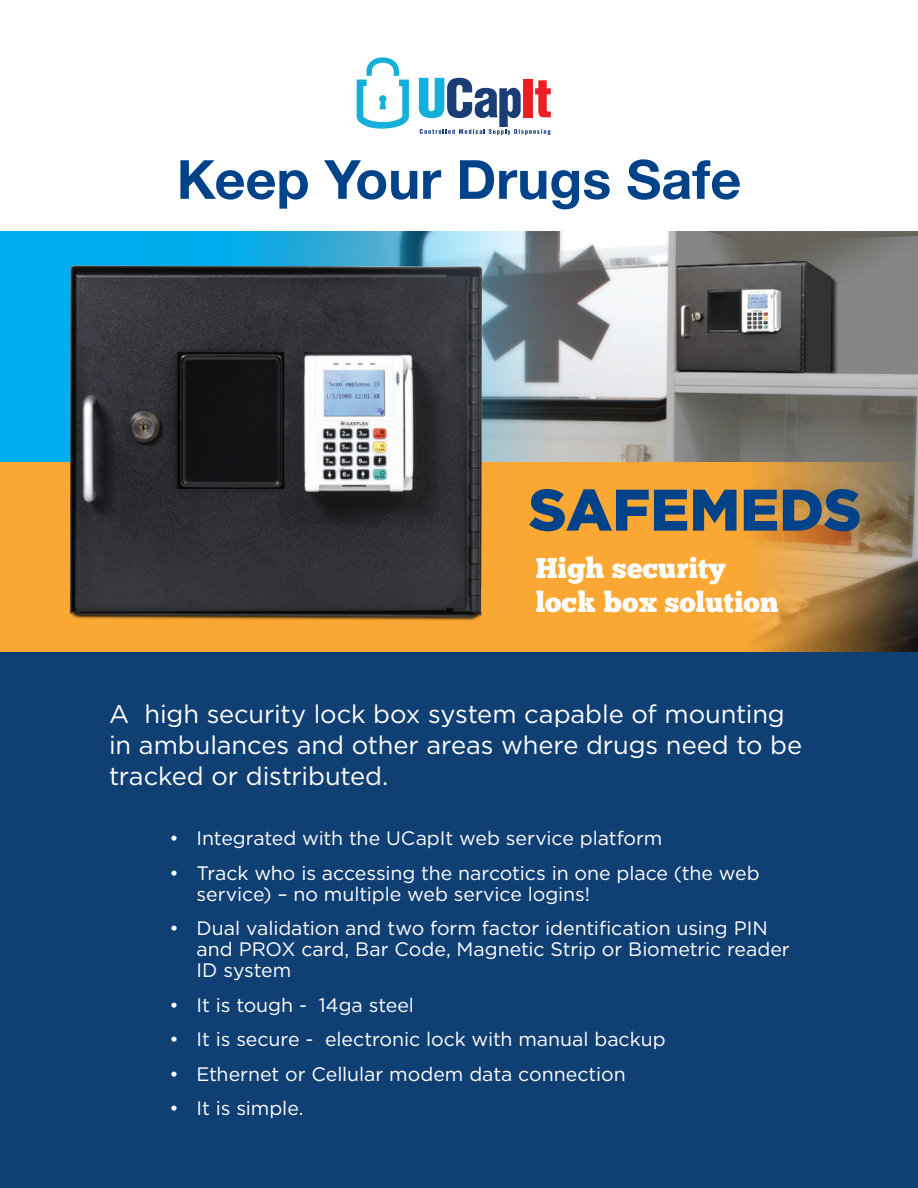
<style>
.page{position:relative;width:918px;height:1188px;background:#fff}
.page>*{position:absolute;margin:0;border:0;box-sizing:border-box;transform-origin:0 0}
.t1{font:900 58.5px "Gotham";color:#014288}
.t2{font:700 54px "Helvetica Neue LTW1 G";color:#014288}
.Page_Header{font:28.5px "Chunk Five";letter-spacing:.005em;color:#fff}
.Body_Copy{font:25.5px/30.6px "Gotham";letter-spacing:-.005em;color:#fff}
.t3{font:19.5px/21px "Gotham";letter-spacing:-.005em;color:#fff}
</style>
<div class="page">
<div style="left:0;top:231px;width:918px;height:421px;background:#00aeef"></div>
<img style="left:252px;top:231px;width:666px;height:231px">
<svg style="left:0;top:462px;width:918px;height:190px;background:#e19c39"></svg>
<div style="left:0;top:652px;width:918px;height:536px;background:#103f74"></div>
<svg style="left:357px;top:57px;width:52px;height:72px"></svg>
<svg style="left:419px;top:78px;width:132px;height:57px"></svg>
<img style="left:62px;top:263px;width:429px;height:371px">
<p class="t2" style="left:177px;top:146px;width:566px">Keep Your Drugs Safe</p>
<p class="t1" style="left:529px;top:470px;width:335px">SAFEMEDS</p>
<p class="Page_Header" style="left:536px;top:551px;width:191px">High security</p>
<p class="Page_Header" style="left:536px;top:585px;width:244px">lock box solution</p>
<p class="Body_Copy" style="left:109px;top:699px;width:695px">A high security lock box system capable of mounting in ambulances and other areas where drugs need to be tracked or distributed.</p>
<p class="t3" style="left:170px;top:827px;width:494px">• Integrated with the UCapIt web service platform</p>
<p class="t3" style="left:197px;top:862px;width:565px;text-indent:-27px">• Track who is accessing the narcotics in one place (the web service) – no multiple web service logins!</p>
<p class="t3" style="left:197px;top:917px;width:595px;text-indent:-27px">• Dual validation and two form factor identification using PIN and PROX card, Bar Code, Magnetic Strip or Biometric reader<br>ID system</p>
<p class="t3" style="left:170px;top:994px;width:246px">• It is tough - 14ga steel</p>
<p class="t3" style="left:170px;top:1028px;width:498px">• It is secure - electronic lock with manual backup</p>
<p class="t3" style="left:170px;top:1063px;width:458px">• Ethernet or Cellular modem data connection</p>
<p class="t3" style="left:170px;top:1097px;width:136px">• It is simple.</p>
</div>
